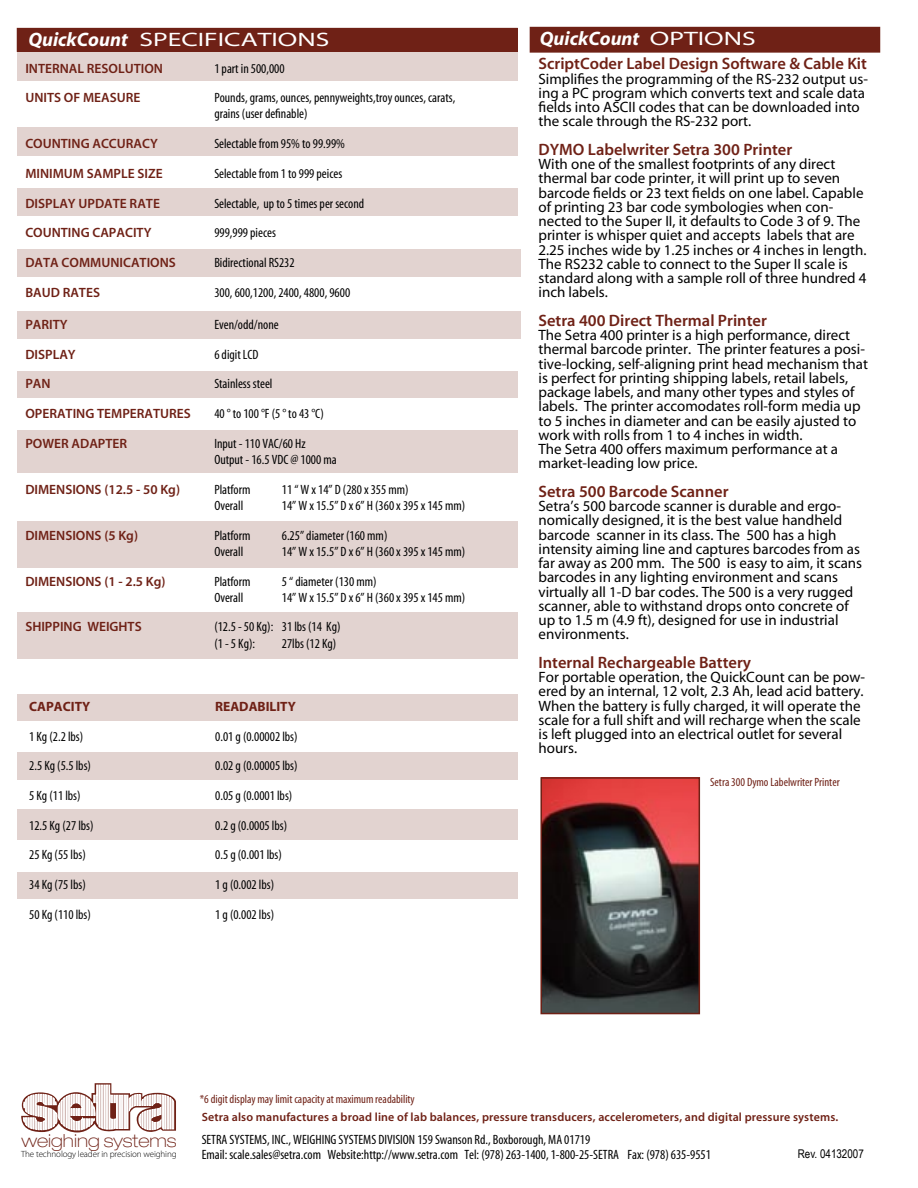
<style>
.page{position:relative;width:918px;height:1188px;background:#fff}
.page>*{position:absolute;margin:0;border:0;box-sizing:border-box;transform-origin:0 0}
.t1{font:19.5px "Myriad MM 400 700";color:#fff;scale:1.3 1}
.t2{font:19.5px "Myriad MM It 700 600";color:#fff}
.t3{font:100 expanded 18.15px "Helvetica Neue LT Std";color:#6f2116}
.t4{font:16.5px "Myriad MM 565 600";color:#6f2116}
.t5{font:15px/14.2px "Myriad MM 400 600";color:#000}
.chart_text{font:13.5px "Myriad MM 400 300";color:#000}
.t6{font:13.5px "Myriad MM 565 600";color:#6f2116}
.t7{font:13.5px "Myriad MM 700 600";color:#6f2116}
.t8{font:12px "Myriad MM 565 600";letter-spacing:.01em;color:#6f2116}
.t9{font:12px "Myriad MM 400 300";color:#6f2116}
.t10{font:12px "Arial Narrow";color:#000}
.logo_text{font:9px "Myriad MM 215 600";letter-spacing:-.01em;color:#000}
.s1{font-family:"Myriad MM It 700 600"}
.s2{font-family:"Myriad MM 400 700"}
</style>
<div class="page">
<div style="left:17px;top:249px;width:504px;height:28px;background:#e2d3d0"></div>
<div style="left:530px;top:27px;width:350px;height:25px;background:#6f2116"></div>
<div style="left:17px;top:128px;width:501px;height:28px;background:#e2d3d0"></div>
<div style="left:17px;top:52px;width:501px;height:29px;background:#e2d3d0"></div>
<div style="left:17px;top:188px;width:501px;height:28px;background:#e2d3d0"></div>
<div style="left:17px;top:311px;width:504px;height:28px;background:#e2d3d0"></div>
<div style="left:17px;top:371px;width:501px;height:27px;background:#e2d3d0"></div>
<div style="left:17px;top:521px;width:501px;height:47px;background:#e2d3d0"></div>
<div style="left:17px;top:430px;width:501px;height:43px;background:#e2d3d0"></div>
<div style="left:17px;top:612px;width:501px;height:47px;background:#e2d3d0"></div>
<div style="left:17px;top:694px;width:501px;height:26px;background:#e2d3d0"></div>
<div style="left:17px;top:752px;width:501px;height:28px;background:#e2d3d0"></div>
<div style="left:17px;top:872px;width:501px;height:27px;background:#e2d3d0"></div>
<div style="left:17px;top:809px;width:501px;height:31px;background:#e2d3d0"></div>
<div style="left:17px;top:28px;width:500px;height:23px;background:#6f2116"></div>
<div style="left:17px;top:28px;width:501px;height:24px;border:1px solid #6f2116"></div>
<img style="left:543px;top:780px;width:154px;height:231px">
<div style="left:540px;top:777px;width:160px;height:237px;border:2px solid #6f2116"></div>
<svg style="left:21px;top:1083px;width:155px;height:49px"></svg>
<p class="t1" style="left:28px;top:30px;width:233px"><span class="s1">QuickCount</span> SPECIFICATIONS</p>
<p class="t6" style="left:25px;top:61px;width:139px">INTERNAL RESOLUTION</p>
<p class="chart_text" style="left:214px;top:61px;width:72px">1 part in 500,000</p>
<p class="t6" style="left:25px;top:91px;width:117px">UNITS OF MEASURE</p>
<p class="chart_text" style="left:214px;top:91px;width:242px">Pounds, grams, ounces, pennyweights,troy ounces, carats,</p>
<p class="chart_text" style="left:214px;top:107px;width:95px">grains (user definable)</p>
<p class="t6" style="left:25px;top:137px;width:134px">COUNTING ACCURACY</p>
<p class="chart_text" style="left:214px;top:137px;width:132px">Selectable from 95% to 99.99%</p>
<p class="t6" style="left:25px;top:167px;width:139px">MINIMUM SAMPLE SIZE</p>
<p class="chart_text" style="left:214px;top:167px;width:129px">Selectable from 1 to 999 peices</p>
<p class="t6" style="left:25px;top:196px;width:136px">DISPLAY UPDATE RATE</p>
<p class="chart_text" style="left:214px;top:196px;width:151px">Selectable, up to 5 times per second</p>
<p class="t6" style="left:25px;top:226px;width:128px">COUNTING CAPACITY</p>
<p class="chart_text" style="left:214px;top:226px;width:63px">999,999 pieces</p>
<p class="t6" style="left:25px;top:256px;width:152px">DATA COMMUNICATIONS</p>
<p class="chart_text" style="left:214px;top:256px;width:82px">Bidirectional RS232</p>
<p class="t6" style="left:25px;top:286px;width:76px">BAUD RATES</p>
<p class="chart_text" style="left:214px;top:286px;width:137px">300, 600,1200, 2400, 4800, 9600</p>
<p class="t6" style="left:25px;top:318px;width:44px">PARITY</p>
<p class="chart_text" style="left:214px;top:318px;width:66px">Even/odd/none</p>
<p class="t6" style="left:25px;top:348px;width:52px">DISPLAY</p>
<p class="chart_text" style="left:214px;top:348px;width:46px">6 digit LCD</p>
<p class="t6" style="left:25px;top:377px;width:27px">PAN</p>
<p class="chart_text" style="left:214px;top:377px;width:60px">Stainless steel</p>
<p class="t6" style="left:25px;top:407px;width:167px">OPERATING TEMPERATURES</p>
<p class="chart_text" style="left:214px;top:407px;width:111px">40 ° to 100 °F (5 ° to 43 °C)</p>
<p class="t6" style="left:25px;top:437px;width:103px">POWER ADAPTER</p>
<p class="chart_text" style="left:214px;top:437px;width:93px">Input - 110 VAC/60 Hz</p>
<p class="chart_text" style="left:214px;top:453px;width:124px">Output - 16.5 VDC @ 1000 ma</p>
<p class="t6" style="left:25px;top:483px;width:156px">DIMENSIONS (12.5 - 50 Kg)</p>
<p class="chart_text" style="left:214px;top:483px;width:38px">Platform</p>
<p class="chart_text" style="left:282px;top:483px;width:128px">11 “ W x 14” D (280 x 355 mm)</p>
<p class="chart_text" style="left:214px;top:499px;width:30px">Overall</p>
<p class="chart_text" style="left:282px;top:499px;width:185px">14” W x 15.5” D x 6” H (360 x 395 x 145 mm)</p>
<p class="t6" style="left:25px;top:529px;width:114px">DIMENSIONS (5 Kg)</p>
<p class="chart_text" style="left:214px;top:529px;width:38px">Platform</p>
<p class="chart_text" style="left:282px;top:529px;width:107px">6.25” diameter (160 mm)</p>
<p class="chart_text" style="left:214px;top:545px;width:30px">Overall</p>
<p class="chart_text" style="left:282px;top:545px;width:185px">14” W x 15.5” D x 6” H (360 x 395 x 145 mm)</p>
<p class="t6" style="left:25px;top:574px;width:142px">DIMENSIONS (1 - 2.5 Kg)</p>
<p class="chart_text" style="left:214px;top:574px;width:38px">Platform</p>
<p class="chart_text" style="left:282px;top:574px;width:96px">5 “ diameter (130 mm)</p>
<p class="chart_text" style="left:214px;top:591px;width:30px">Overall</p>
<p class="chart_text" style="left:282px;top:591px;width:185px">14” W x 15.5” D x 6” H (360 x 395 x 145 mm)</p>
<p class="t6" style="left:25px;top:620px;width:118px">SHIPPING WEIGHTS</p>
<p class="chart_text" style="left:214px;top:620px;width:128px">(12.5 - 50 Kg): 31 lbs (14 Kg)</p>
<p class="chart_text" style="left:214px;top:637px;width:42px">(1 - 5 Kg):</p>
<p class="chart_text" style="left:282px;top:637px;width:56px">27lbs (12 Kg)</p>
<p class="t7" style="left:29px;top:700px;width:63px">CAPACITY</p>
<p class="t7" style="left:215px;top:700px;width:82px">READABILITY</p>
<p class="chart_text" style="left:29px;top:730px;width:55px">1 Kg (2.2 lbs)</p>
<p class="chart_text" style="left:215px;top:730px;width:84px">0.01 g (0.00002 lbs)</p>
<p class="chart_text" style="left:29px;top:759px;width:63px">2.5 Kg (5.5 lbs)</p>
<p class="chart_text" style="left:215px;top:759px;width:84px">0.02 g (0.00005 lbs)</p>
<p class="chart_text" style="left:29px;top:789px;width:53px">5 Kg (11 lbs)</p>
<p class="chart_text" style="left:215px;top:789px;width:79px">0.05 g (0.0001 lbs)</p>
<p class="chart_text" style="left:29px;top:819px;width:66px">12.5 Kg (27 lbs)</p>
<p class="chart_text" style="left:215px;top:819px;width:73px">0.2 g (0.0005 lbs)</p>
<p class="chart_text" style="left:29px;top:848px;width:58px">25 Kg (55 lbs)</p>
<p class="chart_text" style="left:215px;top:848px;width:68px">0.5 g (0.001 lbs)</p>
<p class="chart_text" style="left:29px;top:878px;width:58px">34 Kg (75 lbs)</p>
<p class="chart_text" style="left:215px;top:878px;width:60px">1 g (0.002 lbs)</p>
<p class="chart_text" style="left:29px;top:908px;width:63px">50 Kg (110 lbs)</p>
<p class="chart_text" style="left:215px;top:908px;width:60px">1 g (0.002 lbs)</p>
<p class="t9" style="left:200px;top:1093px;width:217px">*6 digit display may limit capacity at maximum readability</p>
<p class="t2" style="left:540px;top:29px;width:217px">QuickCount <span class="s2">OPTIONS</span></p>
<p class="t4" style="left:538px;top:56px;width:330px">ScriptCoder Label Design Software &amp; Cable Kit</p>
<p class="t5" style="left:538px;top:72px;width:331px">Simplifies the programming of the RS-232 output us&shy;ing a PC program which converts text and scale data fields into ASCII codes that can be downloaded into the scale through the RS-232 port.</p>
<p class="t4" style="left:538px;top:141px;width:255px">DYMO Labelwriter Setra 300 Printer</p>
<p class="t5" style="left:538px;top:158px;width:330px">With one of the smallest footprints of any direct thermal bar code printer, it will print up to seven barcode fields or 23 text fields on one label. Capable of printing 23 bar code symbologies when con&shy;nected to the Super II, it defaults to Code 3 of 9. The printer is whisper quiet and accepts labels that are 2.25 inches wide by 1.25 inches or 4 inches in length.<br>The RS232 cable to connect to the Super II scale is standard along with a sample roll of three hundred 4 inch labels.</p>
<p class="t4" style="left:538px;top:312px;width:230px">Setra 400 Direct Thermal Printer</p>
<p class="t5" style="left:538px;top:329px;width:331px">The Setra 400 printer is a high performance, direct thermal barcode printer. The printer features a posi&shy;tive-locking, self-aligning print head mechanism that is perfect for printing shipping labels, retail labels, package labels, and many other types and styles of labels. The printer accomodates roll-form media up to 5 inches in diameter and can be easily ajusted to work with rolls from 1 to 4 inches in width.</p>
<p class="t5" style="left:538px;top:443px;width:301px">The Setra 400 offers maximum performance at a market-leading low price.</p>
<p class="t4" style="left:538px;top:483px;width:192px">Setra 500 Barcode Scanner</p>
<p class="t5" style="left:538px;top:500px;width:325px">Setra’s 500 barcode scanner is durable and ergo&shy;nomically designed, it is the best value handheld barcode scanner in its class. The 500 has a high intensity aiming line and captures barcodes from as far away as 200 mm. The 500 is easy to aim, it scans barcodes in any lighting environment and scans virtually all 1-D bar codes. The 500 is a very rugged scanner, able to withstand drops onto concrete of up to 1.5 m (4.9 ft), designed for use in industrial environments.</p>
<p class="t4" style="left:538px;top:654px;width:214px">Internal Rechargeable Battery</p>
<p class="t5" style="left:538px;top:671px;width:328px">For portable operation, the QuickCount can be pow&shy;ered by an internal, 12 volt, 2.3 Ah, lead acid battery.<br>When the battery is fully charged, it will operate the scale for a full shift and will recharge when the scale is left plugged into an electrical outlet for several hours.</p>
<p class="t9" style="left:710px;top:776px;width:131px">Setra 300 Dymo Labelwriter Printer</p>
<p class="t8" style="left:202px;top:1112px;width:638px">Setra also manufactures a broad line of lab balances, pressure transducers, accelerometers, and digital pressure systems.</p>
<p class="t3" style="left:21px;top:1129px;width:157px">weighing systems</p>
<p class="chart_text" style="left:202px;top:1133px;width:390px">SETRA SYSTEMS, INC., WEIGHING SYSTEMS DIVISION 159 Swanson Rd., Boxborough, MA 01719</p>
<p class="logo_text" style="left:21px;top:1150px;width:157px">The technology leader in precision weighing</p>
<p class="chart_text" style="left:202px;top:1148px;width:511px">Email: scale.sales@setra.com Website:http://www.setra.com Tel: (978) 263-1400, 1-800-25-SETRA Fax: (978) 635-9551</p>
<p class="t10" style="left:798px;top:1147px;width:68px">Rev. 04132007</p>
</div>
